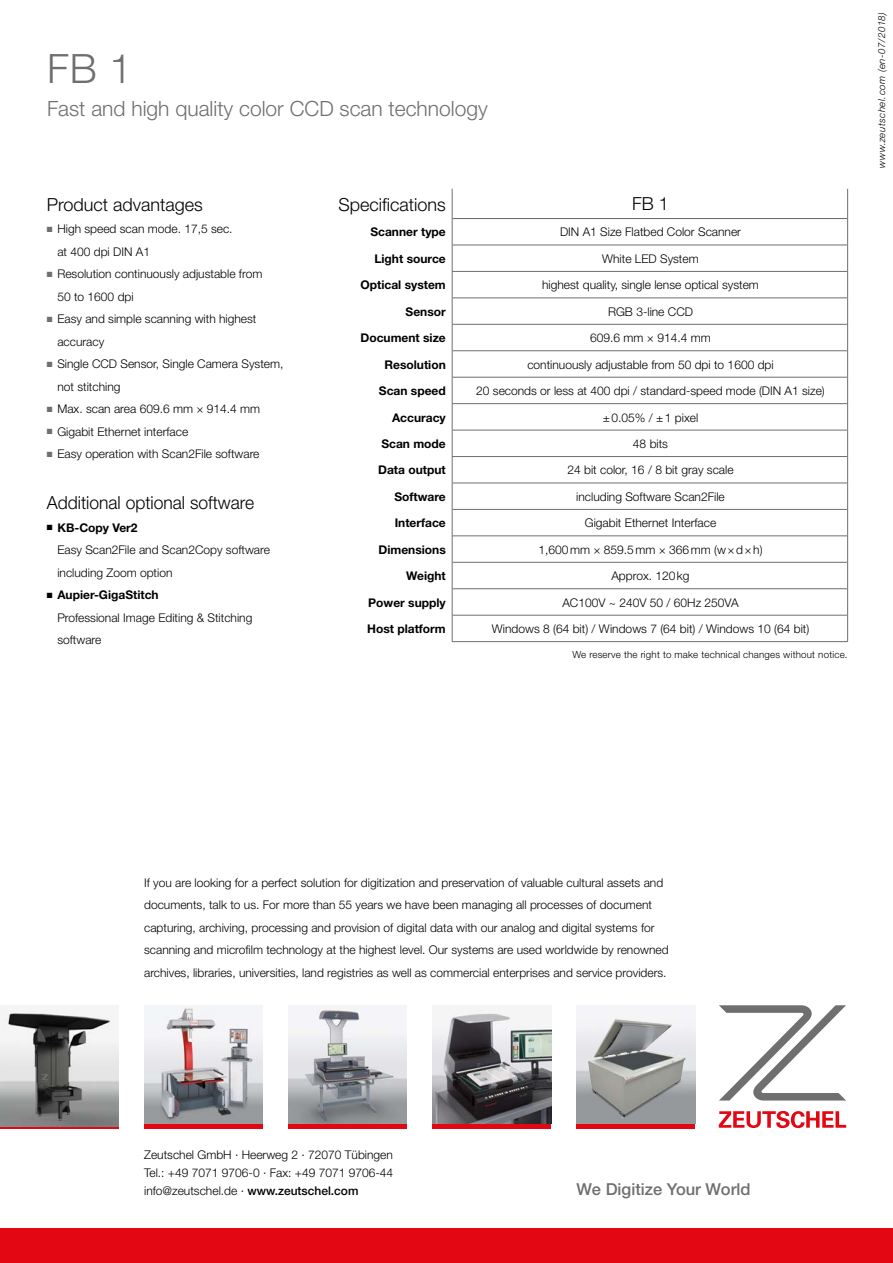
<style>
.page{position:relative;width:893px;height:1263px;background:#fff}
.page>*{position:absolute;margin:0;border:0;box-sizing:border-box;transform-origin:0 0}
.t1{font:300 40.5px "Helvetica Neue";color:#706f6f}
.t2{font:300 21px "Helvetica Neue";color:#706f6f}
.t3{font:300 18px "Helvetica Neue";color:#000}
.t4{font:500 16.5px "Helvetica Neue";color:#706f6f}
.t5{font:300 12px/22.5px "Helvetica Neue";color:#000}
.t6{font:700 12px "Helvetica Neue";color:#000}
.t7{font:300 9.75px "Helvetica Neue";letter-spacing:.02em;color:#000}
.t8{font:italic 300 9.75px "Helvetica Neue";letter-spacing:.05em;color:#000}
.s1{color:#706f6f}
.s2{font-weight:700}
.s3{font-weight:500}
</style>
<div class="page">
<div style="left:0;top:1229px;width:893px;height:34px;background:#e30613"></div>
<img style="left:144px;top:1005px;width:119px;height:119px">
<hr style="left:144px;top:1124px;width:119px;height:4px;background:#e30613">
<hr style="left:288px;top:1124px;width:119px;height:4px;background:#e30613">
<hr style="left:577px;top:1124px;width:118px;height:4px;background:#e30613">
<hr style="left:432px;top:1124px;width:119px;height:4px;background:#e30613">
<img style="left:432px;top:1008px;width:119px;height:116px">
<svg style="left:0;top:1126px;width:119px;height:2px"></svg>
<img style="left:587px;top:1018px;width:99px;height:100px">
<img style="left:0;top:1010px;width:119px;height:116px">
<img style="left:288px;top:1005px;width:119px;height:119px">
<svg style="left:719px;top:1111px;width:127px;height:17px"></svg>
<svg style="left:719px;top:1005px;width:127px;height:96px"></svg>
<hr style="left:452px;top:350px;width:396px;height:1px;background:#706f6f">
<hr style="left:452px;top:377px;width:396px;height:1px;background:#706f6f">
<hr style="left:452px;top:430px;width:396px;height:1px;background:#706f6f">
<hr style="left:452px;top:456px;width:396px;height:1px;background:#706f6f">
<hr style="left:452px;top:483px;width:396px;height:1px;background:#706f6f">
<hr style="left:452px;top:218px;width:395px;height:1px;background:#706f6f">
<hr style="left:452px;top:245px;width:396px;height:1px;background:#706f6f">
<hr style="left:452px;top:324px;width:396px;height:1px;background:#706f6f">
<hr style="left:452px;top:403px;width:396px;height:1px;background:#706f6f">
<hr style="left:452px;top:509px;width:395px;height:1px;background:#706f6f">
<hr style="left:452px;top:536px;width:395px;height:1px;background:#706f6f">
<hr style="left:452px;top:588px;width:395px;height:1px;background:#706f6f">
<hr style="left:452px;top:615px;width:395px;height:1px;background:#706f6f">
<hr style="left:452px;top:189px;width:1px;height:30px;background:#706f6f">
<hr style="left:452px;top:562px;width:395px;height:1px;background:#706f6f">
<hr style="left:452px;top:641px;width:396px;height:1px;background:#706f6f">
<hr style="left:452px;top:271px;width:396px;height:1px;background:#706f6f">
<svg style="left:452px;top:219px;width:1px;height:422px"></svg>
<hr style="left:452px;top:298px;width:396px;height:1px;background:#706f6f">
<hr style="left:847px;top:189px;width:1px;height:30px;background:#706f6f">
<svg style="left:847px;top:219px;width:1px;height:422px"></svg>
<p class="t1" style="left:47px;top:44px;width:86px">FB 1</p>
<p class="t2" style="left:47px;top:96px;width:442px">Fast and high quality color CCD scan technology</p>
<p class="t3" style="left:47px;top:193px;width:158px">Product advantages</p>
<p class="t5" style="left:57px;top:217px;width:177px;text-indent:-11px"><span class="s1">■</span> High speed scan mode. 17,5 sec. at 400 dpi DIN A1</p>
<p class="t5" style="left:57px;top:262px;width:206px;text-indent:-11px"><span class="s1">■</span> Resolution continuously adjustable from<br>50 to 1600 dpi</p>
<p class="t5" style="left:57px;top:307px;width:201px;text-indent:-11px"><span class="s1">■</span> Easy and simple scanning with highest accuracy</p>
<p class="t5" style="left:57px;top:352px;width:228px;text-indent:-11px"><span class="s1">■</span> Single CCD Sensor, Single Camera System, not stitching</p>
<p class="t5" style="left:47px;top:397px;width:215px"><span class="s1">■</span> Max. scan area 609.6 mm × 914.4 mm</p>
<p class="t5" style="left:47px;top:420px;width:143px"><span class="s1">■</span> Gigabit Ethernet interface</p>
<p class="t5" style="left:47px;top:442px;width:214px"><span class="s1">■</span> Easy operation with Scan2File software</p>
<p class="t3" style="left:47px;top:492px;width:209px">Additional optional software</p>
<p class="t5" style="left:57px;top:516px;width:214px;text-indent:-11px">■ <span class="s2">KB-Copy Ver2<br></span>Easy Scan2File and Scan2Copy software including Zoom option</p>
<p class="t5" style="left:57px;top:583px;width:196px;text-indent:-11px">■ <span class="s2">Aupier-GigaStitch<br></span>Professional Image Editing &amp; Stitching software</p>
<p class="t3" style="left:338px;top:193px;width:109px">Specifications</p>
<p class="t3" style="left:632px;top:193px;width:38px">FB 1</p>
<p class="t6" style="left:370px;top:225px;width:77px">Scanner type</p>
<p class="t5" style="left:560px;top:221px;width:182px">DIN A1 Size Flatbed Color Scanner</p>
<p class="t6" style="left:374px;top:251px;width:73px">Light source</p>
<p class="t5" style="left:602px;top:247px;width:98px">White LED System</p>
<p class="t6" style="left:360px;top:278px;width:87px">Optical system</p>
<p class="t5" style="left:542px;top:274px;width:218px">highest quality, single lense optical system</p>
<p class="t6" style="left:406px;top:304px;width:42px">Sensor</p>
<p class="t5" style="left:608px;top:300px;width:86px">RGB 3-line CCD</p>
<p class="t6" style="left:360px;top:330px;width:87px">Document size</p>
<p class="t5" style="left:590px;top:326px;width:122px">609.6 mm × 914.4 mm</p>
<p class="t6" style="left:384px;top:357px;width:63px">Resolution</p>
<p class="t5" style="left:527px;top:353px;width:248px">continuously adjustable from 50 dpi to 1600 dpi</p>
<p class="t6" style="left:379px;top:383px;width:68px">Scan speed</p>
<p class="t5" style="left:476px;top:379px;width:350px">20 seconds or less at 400 dpi / standard-speed mode (DIN A1 size)</p>
<p class="t6" style="left:392px;top:410px;width:55px">Accuracy</p>
<p class="t5" style="left:603px;top:406px;width:97px">±0.05% / ±1 pixel</p>
<p class="t6" style="left:381px;top:436px;width:66px">Scan mode</p>
<p class="t5" style="left:633px;top:432px;width:37px">48 bits</p>
<p class="t6" style="left:378px;top:463px;width:69px">Data output</p>
<p class="t5" style="left:567px;top:459px;width:168px">24 bit color, 16 / 8 bit gray scale</p>
<p class="t6" style="left:394px;top:489px;width:53px">Software</p>
<p class="t5" style="left:576px;top:485px;width:150px">including Software Scan2File</p>
<p class="t6" style="left:395px;top:516px;width:53px">Interface</p>
<p class="t5" style="left:585px;top:512px;width:133px">Gigabit Ethernet Interface</p>
<p class="t6" style="left:378px;top:542px;width:69px">Dimensions</p>
<p class="t5" style="left:538px;top:538px;width:226px">1,600mm × 859.5mm × 366mm (w×d×h)</p>
<p class="t6" style="left:406px;top:568px;width:41px">Weight</p>
<p class="t5" style="left:611px;top:564px;width:80px">Approx. 120kg</p>
<p class="t6" style="left:368px;top:595px;width:79px">Power supply</p>
<p class="t5" style="left:562px;top:591px;width:178px">AC100V ~ 240V 50 / 60Hz 250VA</p>
<p class="t6" style="left:367px;top:621px;width:80px">Host platform</p>
<p class="t5" style="left:492px;top:617px;width:319px">Windows 8 (64 bit) / Windows 7 (64 bit) / Windows 10 (64 bit)</p>
<p class="t7" style="left:572px;top:649px;width:277px">We reserve the right to make technical changes without notice.</p>
<p class="t8" style="left:876px;top:168px;width:158px;rotate:-90deg">www.zeutschel.com (en-07/2018)</p>
<p class="t5" style="left:144px;top:871px;width:526px">If you are looking for a perfect solution for digitization and preservation of valuable cultural assets and documents, talk to us. For more than 55 years we have been managing all processes of document capturing, archiving, processing and provision of digital data with our analog and digital systems for scanning and microfilm technology at the highest level. Our systems are used worldwide by renowned archives, libraries, universities, land registries as well as commercial enterprises and service providers.</p>
<p class="t5" style="left:144px;top:1143px;width:250px">Zeutschel GmbH · Heerweg 2 · 72070 Tübingen</p>
<p class="t5" style="left:144px;top:1161px;width:251px">Tel.: +49 7071 9706-0 · Fax: +49 7071 9706-44</p>
<p class="t5" style="left:144px;top:1179px;width:216px">info@zeutschel.de · <span class="s3">www.zeutschel.com</span></p>
<p class="t4" style="left:577px;top:1179px;width:175px">We Digitize Your World</p>
</div>
